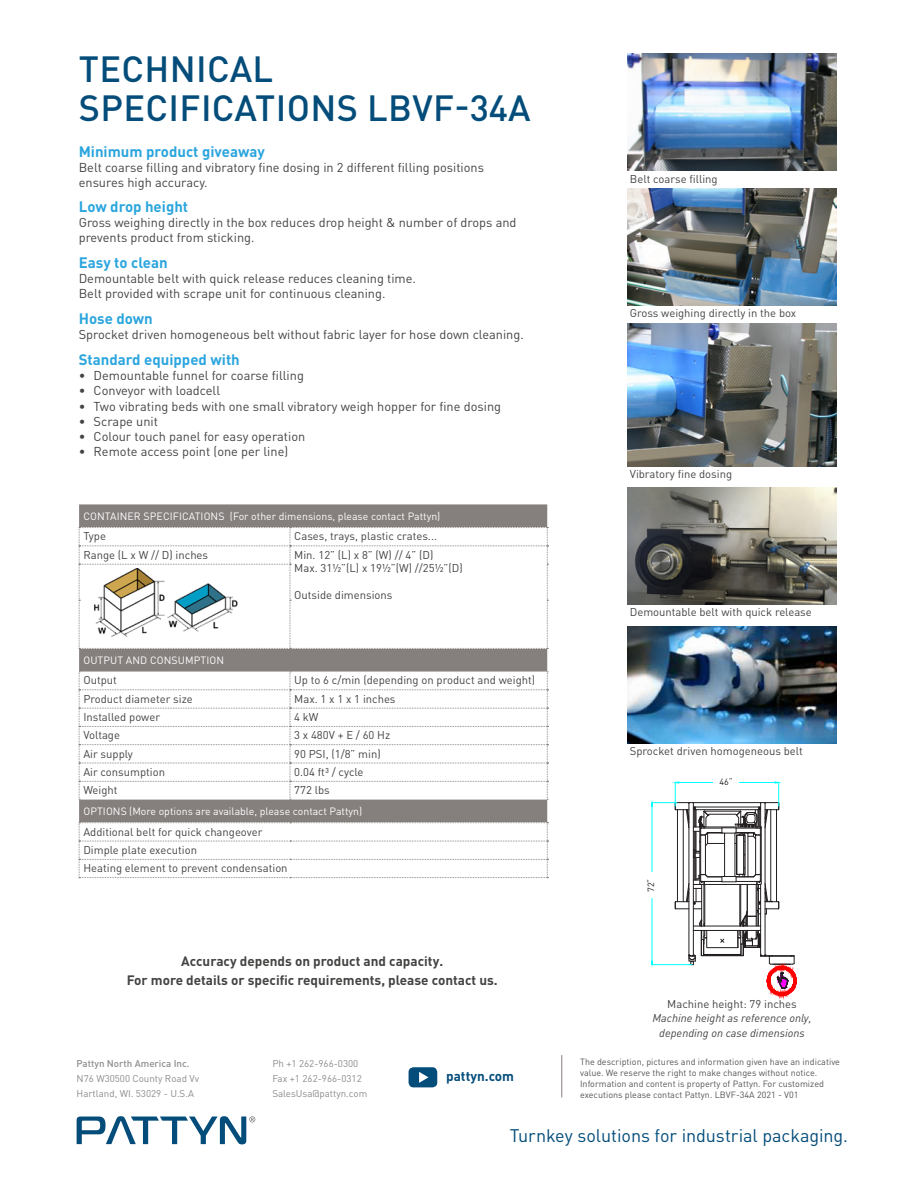
<style>
.page{position:relative;width:915px;height:1187px;background:#fff}
.page>*{position:absolute;margin:0;border:0;box-sizing:border-box;transform-origin:0 0}
.t1{font:500 36px "DIN Pro";letter-spacing:.01em;color:#044d7a}
.t2{font:18px "DIN Pro";letter-spacing:-.005em;color:#044d7a}
.Technical_specificat{font:700 15px "DIN Pro";color:#2ba5de}
.Bulleted_list_techni{font:700 15px "DIN Pro";color:#2ba5de}
.table_text{font:700 13.5px/19.5px "DIN Pro";color:#434342;text-align:center}
.t3{font:700 13.5px "DIN Pro";color:#044d7a}
.Bulleted_list_techni-2{font:12.75px/15px "DIN Pro";color:#434342}
.table_text-2{font:11.25px "DIN Pro";color:#434342}
.Fotobeschrijving{font:11.25px "DIN Pro";color:#434342}
.Fotobeschrijving-2{font:italic 11.25px/14.7px "DIN Pro";color:#434342;text-align:center}
.t4{font:10.5px "DIN Pro";color:#fff}
.t5{font:9.75px/15px "DIN Pro";color:#8e8b8b}
.t6{font:500 9.75px "DIN Pro";color:#8e8b8b}
.t7{font:9px/10.8px "DIN Pro";color:#575554}
.Fotobeschrijving-3{font:9px "DIN Pro";color:#231f20}
</style>
<div class="page">
<svg style="left:77px;top:1116px;width:178px;height:28px"></svg>
<hr style="left:561px;top:1054px;width:1px;height:43px;background:#857f7d">
<svg style="left:408px;top:1067px;width:29px;height:20px"></svg>
<div style="left:79px;top:504px;width:468px;height:318px;background:#857f7d"></div>
<svg style="left:79px;top:671px;width:469px;height:128px"></svg>
<svg style="left:79px;top:527px;width:469px;height:122px"></svg>
<svg style="left:79px;top:822px;width:469px;height:56px"></svg>
<img style="left:627px;top:188px;width:209px;height:117px">
<img style="left:627px;top:54px;width:209px;height:117px">
<img style="left:627px;top:324px;width:209px;height:142px">
<img style="left:93px;top:568px;width:74px;height:69px">
<img style="left:167px;top:580px;width:73px;height:57px">
<img style="left:627px;top:487px;width:209px;height:117px">
<img style="left:627px;top:626px;width:209px;height:117px">
<svg style="left:650px;top:781px;width:146px;height:215px"></svg>
<div style="left:713px;top:774px;width:25px;height:15px;background:#fff"></div>
<div style="left:642px;top:872px;width:16px;height:26px;background:#fff"></div>
<p class="t1" style="left:79px;top:44px;width:196px">TECHNICAL</p>
<p class="t1" style="left:79px;top:83px;width:453px">SPECIFICATIONS LBVF-34A</p>
<p class="Technical_specificat" style="left:79px;top:141px;width:187px">Minimum product giveaway</p>
<p class="Bulleted_list_techni-2" style="left:79px;top:159px;width:406px">Belt coarse filling and vibratory fine dosing in 2 different filling positions</p>
<p class="Bulleted_list_techni-2" style="left:79px;top:174px;width:130px">ensures high accuracy.</p>
<p class="Bulleted_list_techni" style="left:79px;top:196px;width:111px">Low drop height</p>
<p class="Bulleted_list_techni-2" style="left:79px;top:214px;width:439px">Gross weighing directly in the box reduces drop height &amp; number of drops and prevents product from sticking.</p>
<p class="Technical_specificat" style="left:79px;top:252px;width:90px">Easy to clean</p>
<p class="Bulleted_list_techni-2" style="left:79px;top:270px;width:339px">Demountable belt with quick release reduces cleaning time.</p>
<p class="Bulleted_list_techni-2" style="left:79px;top:285px;width:308px">Belt provided with scrape unit for continuous cleaning.</p>
<p class="Technical_specificat" style="left:79px;top:308px;width:76px">Hose down</p>
<p class="Bulleted_list_techni-2" style="left:79px;top:326px;width:446px">Sprocket driven homogeneous belt without fabric layer for hose down cleaning.</p>
<p class="Technical_specificat" style="left:79px;top:349px;width:162px">Standard equipped with</p>
<p class="Bulleted_list_techni-2" style="left:79px;top:367px;width:227px">• Demountable funnel for coarse filling</p>
<p class="Bulleted_list_techni-2" style="left:79px;top:382px;width:143px">• Conveyor with loadcell</p>
<p class="Bulleted_list_techni-2" style="left:79px;top:398px;width:424px">• Two vibrating beds with one small vibratory weigh hopper for fine dosing</p>
<p class="Bulleted_list_techni-2" style="left:79px;top:413px;width:81px">• Scrape unit</p>
<p class="Bulleted_list_techni-2" style="left:79px;top:428px;width:228px">• Colour touch panel for easy operation</p>
<p class="Bulleted_list_techni-2" style="left:79px;top:443px;width:211px">• Remote access point (one per line)</p>
<p class="t4" style="left:83px;top:509px;width:358px">CONTAINER SPECIFICATIONS (For other dimensions, please contact Pattyn)</p>
<p class="table_text-2" style="left:83px;top:528px;width:24px">Type</p>
<p class="table_text-2" style="left:294px;top:528px;width:144px">Cases, trays, plastic crates...</p>
<p class="table_text-2" style="left:83px;top:547px;width:126px">Range (L x W // D) inches</p>
<p class="table_text-2" style="left:294px;top:547px;width:141px">Min. 12” (L) x 8” (W) // 4” (D)</p>
<p class="table_text-2" style="left:294px;top:560px;width:170px">Max. 31½”(L) x 19½”(W) //25½”(D)</p>
<p class="table_text-2" style="left:294px;top:587px;width:100px">Outside dimensions</p>
<p class="t4" style="left:83px;top:653px;width:142px">OUTPUT AND CONSUMPTION</p>
<p class="table_text-2" style="left:83px;top:672px;width:35px">Output</p>
<p class="table_text-2" style="left:294px;top:672px;width:242px">Up to 6 c/min (depending on product and weight)</p>
<p class="table_text-2" style="left:83px;top:691px;width:111px">Product diameter size</p>
<p class="table_text-2" style="left:294px;top:691px;width:103px">Max. 1 x 1 x 1 inches</p>
<p class="table_text-2" style="left:83px;top:709px;width:78px">Installed power</p>
<p class="table_text-2" style="left:294px;top:709px;width:26px">4 kW</p>
<p class="table_text-2" style="left:83px;top:727px;width:38px">Voltage</p>
<p class="table_text-2" style="left:294px;top:727px;width:97px">3 x 480V + E / 60 Hz</p>
<p class="table_text-2" style="left:83px;top:745px;width:51px">Air supply</p>
<p class="table_text-2" style="left:294px;top:745px;width:88px">90 PSI, (1/8” min)</p>
<p class="table_text-2" style="left:83px;top:764px;width:83px">Air consumption</p>
<p class="table_text-2" style="left:294px;top:764px;width:71px">0.04 ft³ / cycle</p>
<p class="table_text-2" style="left:83px;top:782px;width:36px">Weight</p>
<p class="table_text-2" style="left:294px;top:782px;width:37px">772 lbs</p>
<p class="t4" style="left:83px;top:804px;width:280px">OPTIONS (More options are available, please contact Pattyn)</p>
<p class="table_text-2" style="left:83px;top:823px;width:180px">Additional belt for quick changeover</p>
<p class="table_text-2" style="left:83px;top:842px;width:115px">Dimple plate execution</p>
<p class="table_text-2" style="left:83px;top:860px;width:206px">Heating element to prevent condensation</p>
<p class="table_text" style="left:127px;top:950px;width:372px">Accuracy depends on product and capacity.<br>For more details or specific requirements, please contact us.</p>
<p class="t6" style="left:77px;top:1056px;width:114px">Pattyn North America Inc.</p>
<p class="t5" style="left:77px;top:1070px;width:124px">N76 W30500 County Road Vv<br>Hartland, WI. 53029 - U.S.A</p>
<p class="t5" style="left:272px;top:1055px;width:96px">Ph +1 262-966-0300<br>Fax +1 262-966-0312<br>SalesUsa@pattyn.com</p>
<p class="t3" style="left:446px;top:1067px;width:69px">pattyn.com</p>
<p class="Fotobeschrijving" style="left:629px;top:171px;width:89px">Belt coarse filling</p>
<p class="Fotobeschrijving" style="left:629px;top:306px;width:168px">Gross weighing directly in the box</p>
<p class="Fotobeschrijving" style="left:629px;top:466px;width:104px">Vibratory fine dosing</p>
<p class="Fotobeschrijving" style="left:629px;top:604px;width:183px">Demountable belt with quick release</p>
<p class="Fotobeschrijving" style="left:629px;top:743px;width:174px">Sprocket driven homogeneous belt</p>
<p class="Fotobeschrijving-3" style="left:644px;top:891px;width:15px;rotate:-90deg">72“</p>
<p class="Fotobeschrijving-3" style="left:719px;top:776px;width:15px">46“</p>
<p class="Fotobeschrijving" style="left:667px;top:995px;width:131px">Machine height: 79 inches</p>
<p class="Fotobeschrijving-2" style="left:652px;top:1010px;width:160px">Machine height as reference only, depending on case dimensions</p>
<p class="t7" style="left:580px;top:1056px;width:261px">The description, pictures and information given have an indicative value. We reserve the right to make changes without notice.<br>Information and content is property of Pattyn. For customized executions please contact Pattyn. LBVF-34A 2021 - V01</p>
<h2 class="t2" style="left:509px;top:1123px;width:340px">Turnkey solutions for industrial packaging.</h2>
</div>
